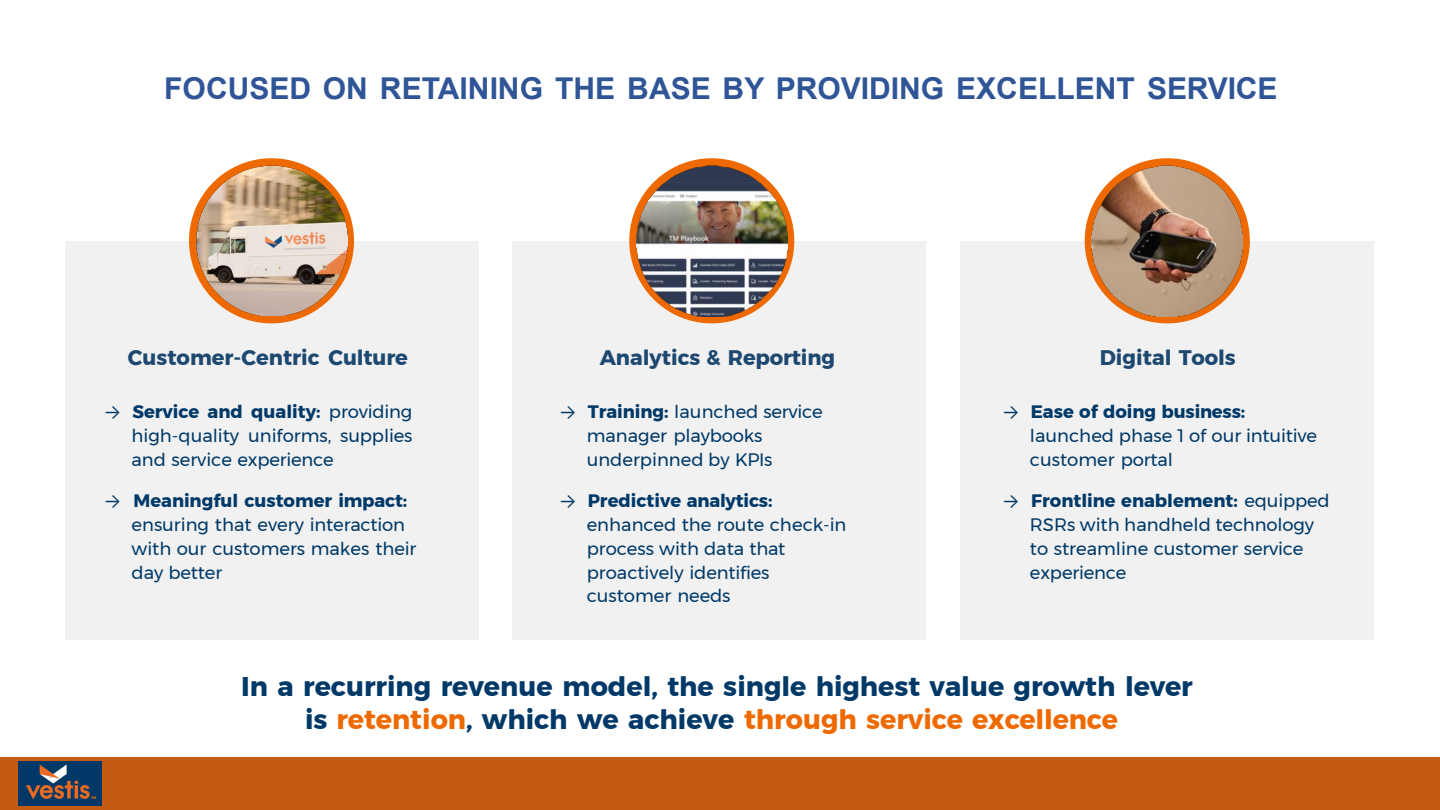
<style>
.page{position:relative;width:1440px;height:810px;background:#fff}
.page>*{position:absolute;margin:0;border:0;box-sizing:border-box;transform-origin:0 0}
.t1{font:700 30px "Arial";color:#2f5597}
.t2{font:700 27px/32.4px "Montserrat";color:#003968;text-align:center}
.t3{font:700 21px "Montserrat";letter-spacing:-.005em;color:#1d4870}
.t4{font:18px/23.7px "Montserrat";color:#003968}
.s1{font-family:"Calibri"}
.s2{font-weight:700}
.s3{color:#ee6a00}
</style>
<div class="page">
<div style="left:0;top:757px;width:1440px;height:53px;background:#c55a11"></div>
<img style="left:18px;top:762px;width:83px;height:44px">
<div style="left:960px;top:241px;width:414px;height:398px;background:#f1f1f1"></div>
<div style="left:512px;top:241px;width:413px;height:398px;background:#f1f1f1"></div>
<div style="left:65px;top:241px;width:413px;height:398px;background:#f1f1f1"></div>
<svg style="left:189px;top:158px;width:165px;height:165px"></svg>
<img style="left:196px;top:166px;width:151px;height:150px">
<svg style="left:629px;top:158px;width:165px;height:165px"></svg>
<img style="left:636px;top:166px;width:151px;height:150px">
<svg style="left:1085px;top:158px;width:165px;height:165px"></svg>
<img style="left:1092px;top:166px;width:151px;height:150px">
<h1 class="t1" style="left:164px;top:68px;width:1115px">FOCUSED ON RETAINING THE BASE BY PROVIDING EXCELLENT SERVICE</h1>
<p class="t3" style="left:128px;top:341px;width:282px">Customer-Centric Culture</p>
<p class="t3" style="left:600px;top:341px;width:237px">Analytics &amp; Reporting</p>
<p class="t3" style="left:1100px;top:341px;width:137px">Digital Tools</p>
<p class="t4" style="left:132px;top:400px;width:282px;text-align:justify;text-indent:-27px"><span class="s1">→</span> <span class="s2">Service and quality:</span> providing high-quality uniforms, supplies and service experience</p>
<p class="t4" style="left:132px;top:489px;width:286px;text-indent:-27px"><span class="s1">→</span> <span class="s2">Meaningful customer impact: </span>ensuring that every interaction with our customers makes their day better</p>
<p class="t4" style="left:587px;top:400px;width:238px;text-indent:-27px"><span class="s1">→</span> <span class="s2">Training:</span> launched service manager playbooks underpinned by KPIs</p>
<p class="t4" style="left:587px;top:489px;width:261px;text-indent:-27px"><span class="s1">→</span> <span class="s2">Predictive analytics: </span>enhanced the route check-in process with data that proactively identifies customer needs</p>
<p class="t4" style="left:1030px;top:400px;width:289px;text-indent:-27px"><span class="s1">→</span> <span class="s2">Ease of doing business: </span>launched phase 1 of our intuitive customer portal</p>
<p class="t4" style="left:1030px;top:489px;width:301px;text-indent:-27px"><span class="s1">→</span> <span class="s2">Frontline enablement:</span> equipped<br>RSRs with handheld technology to streamline customer service experience</p>
<p class="t2" style="left:241px;top:671px;width:953px">In a recurring revenue model, the single highest value growth lever is <span class="s3">retention</span>, which we achieve <span class="s3">through service excellence</span></p>
</div>
